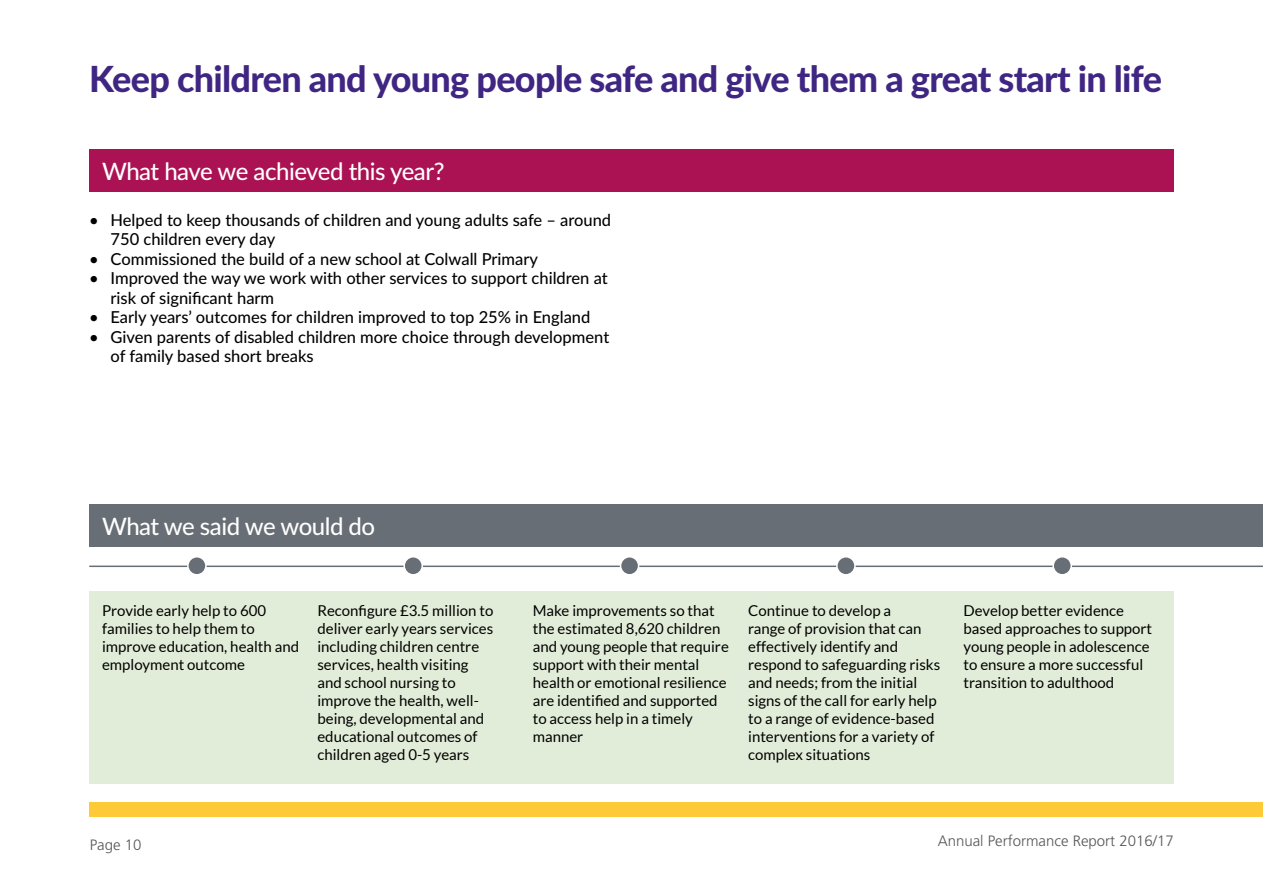
<style>
.page{position:relative;width:1263px;height:893px;background:#fff}
.page>*{position:absolute;margin:0;border:0;box-sizing:border-box;transform-origin:0 0}
.t1{font:800 36px "Lato";letter-spacing:-.02em;color:#402683}
.t2{font:500 24px "Lato";letter-spacing:-.02em;color:#fff}
.t3{font:500 16.5px/19.5px "Lato";color:#000}
.t4{font:15px/18px "Lato";color:#000}
.t5{font:300 15px "Frutiger";color:#575756}
</style>
<div class="page">
<div style="left:89px;top:802px;width:1174px;height:15px;background:#ffca38"></div>
<div style="left:89px;top:149px;width:1085px;height:42px;background:#ab1254"></div>
<div style="left:89px;top:591px;width:1085px;height:192px;background:#e2edd9"></div>
<hr style="left:89px;top:566px;width:1174px;height:1px;background:#686e75">
<div style="left:188px;top:557px;width:18px;height:18px;background:#686e75;border-radius:50%"></div>
<div style="left:187px;top:556px;width:20px;height:20px;border:2px solid #fff;border-radius:50%"></div>
<div style="left:404px;top:557px;width:18px;height:18px;background:#686e75;border-radius:50%"></div>
<div style="left:403px;top:556px;width:20px;height:20px;border:2px solid #fff;border-radius:50%"></div>
<div style="left:620px;top:557px;width:19px;height:18px;background:#686e75;border-radius:50%"></div>
<div style="left:620px;top:556px;width:19px;height:20px;border:2px solid #fff;border-radius:50%"></div>
<div style="left:837px;top:557px;width:18px;height:18px;background:#686e75;border-radius:50%"></div>
<div style="left:836px;top:556px;width:20px;height:20px;border:2px solid #fff;border-radius:50%"></div>
<div style="left:1053px;top:557px;width:18px;height:18px;background:#686e75;border-radius:50%"></div>
<div style="left:1052px;top:556px;width:20px;height:20px;border:2px solid #fff;border-radius:50%"></div>
<div style="left:89px;top:504px;width:1174px;height:42px;background:#686e75"></div>
<p class="t1" style="left:89px;top:52px;width:1074px">Keep children and young people safe and give them a great start in life</p>
<p class="t2" style="left:102px;top:154px;width:344px">What have we achieved this year?</p>
<p class="t3" style="left:111px;top:209px;width:502px;text-indent:-21px">• Helped to keep thousands of children and young adults safe – around<br>750 children every day</p>
<p class="t3" style="left:89px;top:248px;width:450px">• Commissioned the build of a new school at Colwall Primary</p>
<p class="t3" style="left:111px;top:268px;width:499px;text-indent:-21px">• Improved the way we work with other services to support children at risk of significant harm</p>
<p class="t3" style="left:89px;top:307px;width:503px">• Early years’ outcomes for children improved to top 25% in England</p>
<p class="t3" style="left:111px;top:326px;width:500px;text-indent:-21px">• Given parents of disabled children more choice through development of family based short breaks</p>
<p class="t2" style="left:102px;top:509px;width:275px">What we said we would do</p>
<p class="t4" style="left:102px;top:601px;width:199px">Provide early help to 600 families to help them to improve education, health and employment outcome</p>
<p class="t4" style="left:317px;top:601px;width:177px">Reconfigure £3.5 million to deliver early years services including children centre services, health visiting and school nursing to improve the health, well&shy;being, developmental and educational outcomes of children aged 0-5 years</p>
<p class="t4" style="left:533px;top:601px;width:198px">Make improvements so that the estimated 8,620 children and young people that require support with their mental health or emotional resilience are identified and supported to access help in a timely manner</p>
<p class="t4" style="left:748px;top:601px;width:194px">Continue to develop a<br>range of provision that can effectively identify and respond to safeguarding risks and needs; from the initial signs of the call for early help to a range of evidence-based interventions for a variety of complex situations</p>
<p class="t4" style="left:963px;top:601px;width:190px">Develop better evidence based approaches to support young people in adolescence to ensure a more successful transition to adulthood</p>
<p class="t5" style="left:90px;top:836px;width:53px">Page 10</p>
<p class="t5" style="left:938px;top:832px;width:237px">Annual Performance Report 2016/17</p>
</div>
